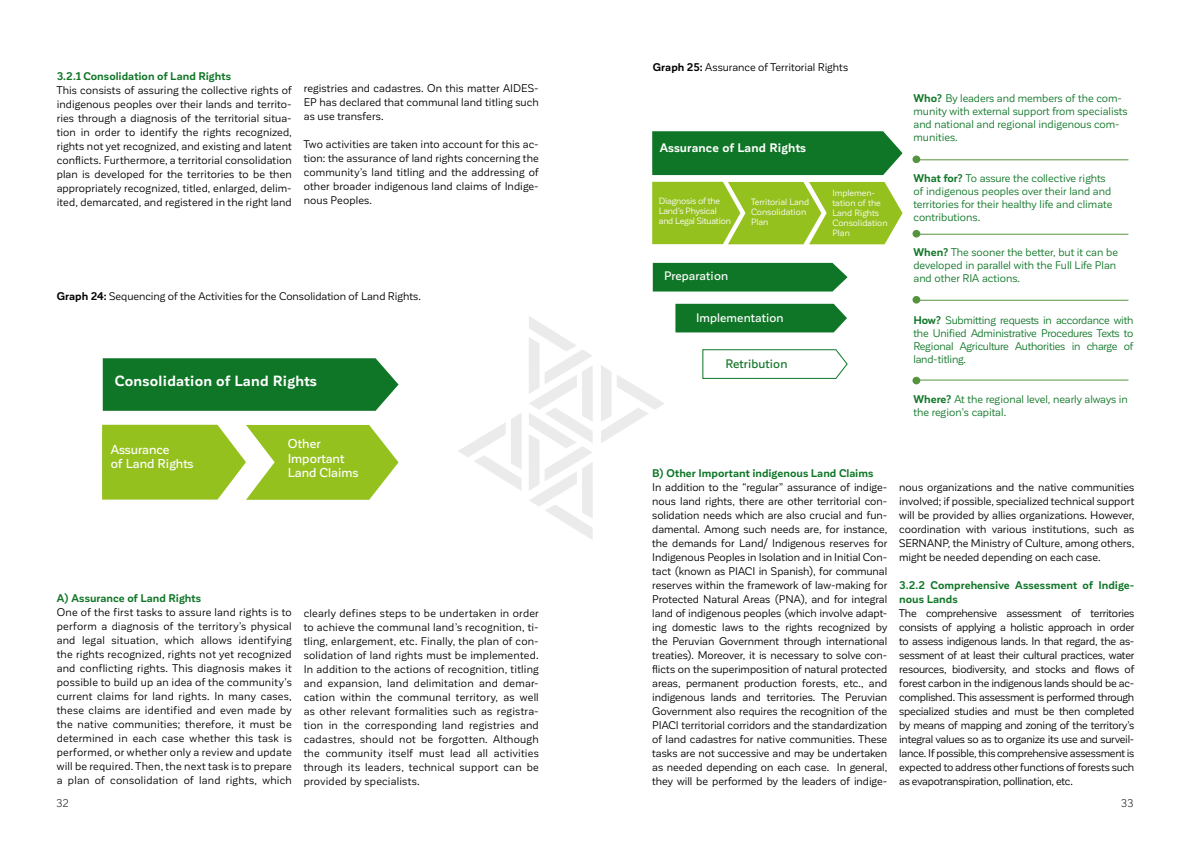
<style>
.page{position:relative;width:1191px;height:842px;background:#fff}
.page>*{position:absolute;margin:0;border:0;box-sizing:border-box;transform-origin:0 0}
.t1{font:700 14.6px "Corporative Sans";letter-spacing:.015em;color:#fff}
.t2{font:500 12.8px/14.6px "Corporative Sans";color:#fff}
.t3{font:500 12.2px "Corporative Sans";letter-spacing:.01em;color:#fff}
.t4{font:700 12.2px "Corporative Sans";letter-spacing:.01em;color:#fff}
.t5{font:500 12.2px "Corporative Sans";letter-spacing:.015em;color:#107627}
.t6{font:11px/14px "Corporative Sans";letter-spacing:.01em;color:#000;text-align:justify}
.t7{font:11px/13px "Corporative Sans";color:#107627}
.t8{font:700 11px/14px "Corporative Sans";color:#107627}
.t9{font:11px "Corporative Sans";color:#000}
.t10{font:9px/10px "Corporative Sans";letter-spacing:-.005em;color:#fff}
.s1{font-weight:700}
</style>
<div class="page">
<svg style="left:103px;top:358px;width:295px;height:53px;background:#1a7c30"></svg>
<svg style="left:102px;top:425px;width:296px;height:75px;background:#a4ca40"></svg>
<svg style="left:458px;top:413px;width:63px;height:77px"></svg>
<svg style="left:601px;top:365px;width:63px;height:78px"></svg>
<svg style="left:529px;top:316px;width:64px;height:224px"></svg>
<div style="left:912px;top:156px;width:8px;height:7px;background:#56933e;border-radius:50%"></div>
<div style="left:912px;top:230px;width:8px;height:8px;background:#56933e;border-radius:50%"></div>
<div style="left:912px;top:296px;width:8px;height:8px;background:#56933e;border-radius:50%"></div>
<div style="left:912px;top:377px;width:8px;height:7px;background:#56933e;border-radius:50%"></div>
<hr style="left:917px;top:159px;width:211px;height:1px;background:#56933e">
<hr style="left:917px;top:234px;width:211px;height:1px;background:#56933e">
<hr style="left:917px;top:300px;width:211px;height:1px;background:#56933e">
<hr style="left:917px;top:380px;width:211px;height:1px;background:#56933e">
<div style="left:652px;top:131px;width:250px;height:44px;background:#107627"></div>
<div style="left:653px;top:263px;width:194px;height:28px;background:#107627"></div>
<div style="left:675px;top:304px;width:172px;height:28px;background:#107627"></div>
<svg style="left:702px;top:349px;width:146px;height:30px"></svg>
<svg style="left:652px;top:182px;width:250px;height:62px;background:#9dc530"></svg>
<p class="t8" style="left:57px;top:69px;width:176px">3.2.1 Consolidation of Land Rights</p>
<p class="t6" style="left:57px;top:83px;width:236px">This consists of assuring the collective rights of indigenous peoples over their lands and territo&shy;ries through a diagnosis of the territorial situa&shy;tion in order to identify the rights recognized, rights not yet recognized, and existing and latent conflicts. Furthermore, a territorial consolidation plan is developed for the territories to be then appropriately recognized, titled, enlarged, delim&shy;ited, demarcated, and registered in the right land</p>
<p class="t6" style="left:304px;top:82px;width:236px">registries and cadastres. On this matter AIDES-EP has declared that communal land titling such as use transfers.</p>
<p class="t6" style="left:304px;top:138px;width:236px">Two activities are taken into account for this ac&shy;tion: the assurance of land rights concerning the community’s land titling and the addressing of other broader indigenous land claims of Indige&shy;nous Peoples.</p>
<p class="t6" style="left:57px;top:289px;width:366px"><span class="s1">Graph 24:</span> Sequencing of the Activities for the Consolidation of Land Rights.</p>
<h1 class="t1" style="left:115px;top:373px;width:203px">Consolidation of Land Rights</h1>
<p class="t2" style="left:111px;top:442px;width:84px">Assurance<br>of Land Rights</p>
<p class="t2" style="left:288px;top:436px;width:72px">Other<br>Important<br>Land Claims</p>
<p class="t8" style="left:57px;top:591px;width:146px">A) Assurance of Land Rights</p>
<p class="t6" style="left:57px;top:605px;width:236px">One of the first tasks to assure land rights is to perform a diagnosis of the territory’s physical and legal situation, which allows identifying the rights recognized, rights not yet recognized and conflicting rights. This diagnosis makes it possible to build up an idea of the community’s current claims for land rights. In many cases, these claims are identified and even made by the native communities; therefore, it must be determined in each case whether this task is performed, or whether only a review and update will be required. Then, the next task is to prepare a plan of consolidation of land rights, which</p>
<p class="t6" style="left:304px;top:606px;width:236px">clearly defines steps to be undertaken in order to achieve the communal land’s recognition, ti&shy;tling, enlargement, etc. Finally, the plan of con&shy;solidation of land rights must be implemented.<br>In addition to the actions of recognition, titling and expansion, land delimitation and demar&shy;cation within the communal territory, as well as other relevant formalities such as registra&shy;tion in the corresponding land registries and cadastres, should not be forgotten. Although the community itself must lead all activities through its leaders, technical support can be provided by specialists.</p>
<p class="t6" style="left:653px;top:60px;width:197px"><span class="s1">Graph 25:</span> Assurance of Territorial Rights</p>
<p class="t4" style="left:660px;top:141px;width:148px">Assurance of Land Rights</p>
<p class="t10" style="left:659px;top:196px;width:74px">Diagnosis of the<br>Land’s Physical and Legal Situation</p>
<p class="t10" style="left:751px;top:197px;width:60px">Territorial Land<br>Consolidation<br>Plan</p>
<p class="t10" style="left:832px;top:188px;width:57px">Implemen&shy;tation of the<br>Land Rights<br>Consolidation<br>Plan</p>
<p class="t3" style="left:664px;top:269px;width:66px">Preparation</p>
<p class="t3" style="left:696px;top:311px;width:89px">Implementation</p>
<p class="t5" style="left:725px;top:357px;width:63px">Retribution</p>
<p class="t7" style="left:913px;top:91px;width:215px"><span class="s1">Who?</span> By leaders and members of the com&shy;munity with external support from specialists and national and regional indigenous com&shy;munities.</p>
<p class="t7" style="left:913px;top:172px;width:200px"><span class="s1">What for?</span> To assure the collective rights of indigenous peoples over their land and territories for their healthy life and climate contributions.</p>
<p class="t7" style="left:913px;top:246px;width:206px"><span class="s1">When?</span> The sooner the better, but it can be developed in parallel with the Full Life Plan and other RIA actions.</p>
<p class="t7" style="left:913px;top:314px;width:221px;text-align:justify"><span class="s1">How?</span> Submitting requests in accordance with the Unified Administrative Procedures Texts to Regional Agriculture Authorities in charge of land-titling.</p>
<p class="t7" style="left:913px;top:393px;width:216px"><span class="s1">Where?</span> At the regional level, nearly always in the region’s capital.</p>
<p class="t8" style="left:652px;top:466px;width:223px">B) Other Important indigenous Land Claims</p>
<p class="t6" style="left:652px;top:480px;width:236px">In addition to the “regular” assurance of indige&shy;nous land rights, there are other territorial con&shy;solidation needs which are also crucial and fun&shy;damental. Among such needs are, for instance, the demands for Land/ Indigenous reserves for Indigenous Peoples in Isolation and in Initial Con&shy;tact (known as PIACI in Spanish), for communal reserves within the framework of law-making for Protected Natural Areas (PNA), and for integral land of indigenous peoples (which involve adapt&shy;ing domestic laws to the rights recognized by the Peruvian Government through international treaties). Moreover, it is necessary to solve con&shy;flicts on the superimposition of natural protected areas, permanent production forests, etc., and indigenous lands and territories. The Peruvian Government also requires the recognition of the PIACI territorial corridors and the standardization of land cadastres for native communities. These tasks are not successive and may be undertaken as needed depending on each case. In general, they will be performed by the leaders of indige-</p>
<p class="t6" style="left:899px;top:480px;width:236px">nous organizations and the native communities involved; if possible, specialized technical support will be provided by allies organizations. However, coordination with various institutions, such as SERNANP, the Ministry of Culture, among others, might be needed depending on each case.</p>
<p class="t8" style="left:899px;top:578px;width:236px">3.2.2 Comprehensive Assessment of Indige&shy;nous Lands</p>
<p class="t6" style="left:899px;top:606px;width:236px">The comprehensive assessment of territories consists of applying a holistic approach in order to assess indigenous lands. In that regard, the as&shy;sessment of at least their cultural practices, water resources, biodiversity, and stocks and flows of forest carbon in the indigenous lands should be ac&shy;complished. This assessment is performed through specialized studies and must be then completed by means of mapping and zoning of the territory’s integral values so as to organize its use and surveil&shy;lance. If possible, this comprehensive assessment is expected to address other functions of forests such as evapotranspiration, pollination, etc.</p>
<p class="t9" style="left:56px;top:797px;width:14px">32</p>
<p class="t9" style="left:1120px;top:797px;width:14px">33</p>
</div>
